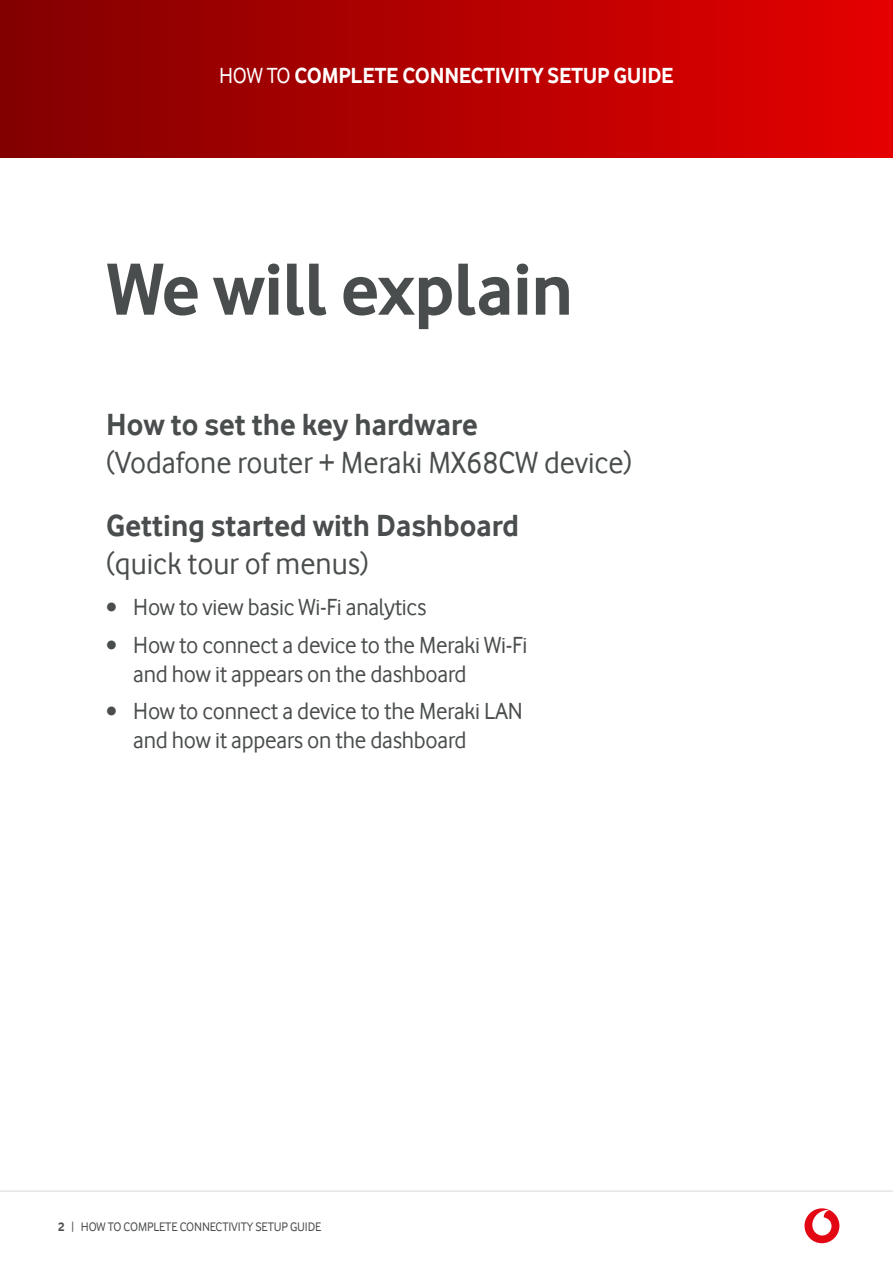
<style>
.page{position:relative;width:893px;height:1263px;background:#fff}
.page>*{position:absolute;margin:0;border:0;box-sizing:border-box;transform-origin:0 0}
.t1{font:700 76.5px "Vodafone Rg";letter-spacing:-.01em;color:#4a4d4e}
.t2{font:31.5px "Vodafone Rg";color:#4a4d4e}
.t3{font:700 31.5px "Vodafone Rg";color:#4a4d4e}
.t4{font:24px/28.8px "Vodafone Rg";letter-spacing:-.01em;color:#4a4d4e}
.t5{font:700 22.5px "Vodafone Rg";letter-spacing:-.01em;color:#fff}
.t6{font:12.75px "Vodafone Rg";letter-spacing:-.01em;color:#4b4d4e}
.s1{font-weight:400}
.s2{font-weight:700;font-size:21px}
.s3{font-weight:700}
</style>
<div class="page">
<div style="left:0;top:0;width:893px;height:158px;background:linear-gradient(to right,#820000,#e50000)"></div>
<hr style="left:0;top:1191px;width:893px;height:1px;background:#d9d8d8">
<div style="left:804px;top:1208px;width:35px;height:35px;background:#e30613;border-radius:50%"></div>
<svg style="left:812px;top:1210px;width:19px;height:25px"></svg>
<p class="t5" style="left:219px;top:62px;width:456px"><span class="s1">HOW TO</span> COMPLETE CONNECTIVITY SETUP GUIDE</p>
<h1 class="t1" style="left:106px;top:245px;width:469px">We will explain</h1>
<h2 class="t3" style="left:106px;top:406px;width:373px">How to set the key hardware</h2>
<h2 class="t2" style="left:106px;top:444px;width:527px">(Vodafone router + Meraki MX68CW device)</h2>
<h2 class="t3" style="left:106px;top:507px;width:414px">Getting started with Dashboard</h2>
<h2 class="t2" style="left:106px;top:545px;width:264px">(quick tour of menus)</h2>
<p class="t4" style="left:106px;top:593px;width:322px"><span class="s2">•</span> How to view basic Wi-Fi analytics</p>
<p class="t4" style="left:133px;top:630px;width:395px;text-indent:-27px"><span class="s2">•</span> How to connect a device to the Meraki Wi-Fi and how it appears on the dashboard</p>
<p class="t4" style="left:133px;top:696px;width:391px;text-indent:-27px"><span class="s2">•</span> How to connect a device to the Meraki LAN and how it appears on the dashboard</p>
<p class="t6" style="left:58px;top:1219px;width:264px"><span class="s3">2</span> | HOW TO COMPLETE CONNECTIVITY SETUP GUIDE</p>
</div>
